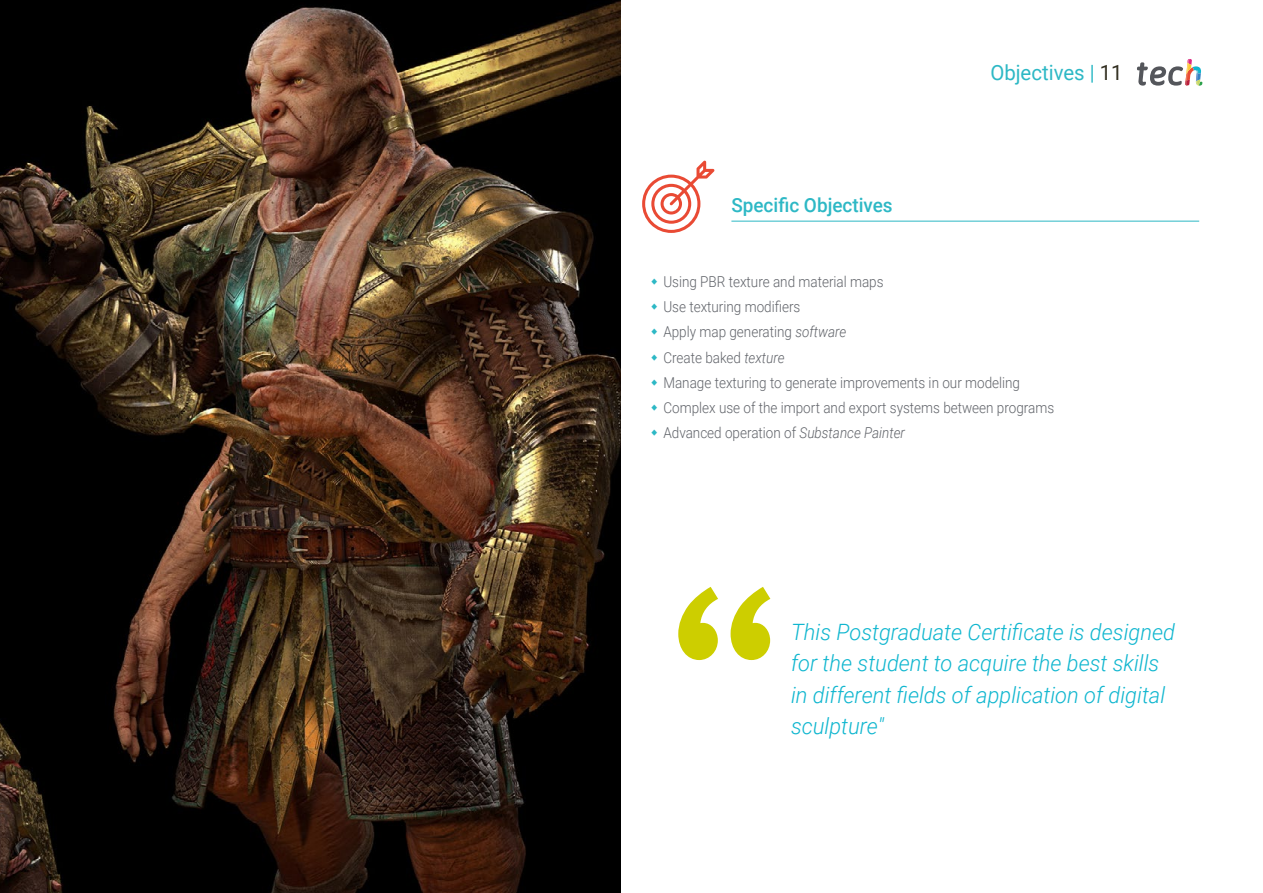
<style>
.page{position:relative;width:1263px;height:893px;background:#fff}
.page>*{position:absolute;margin:0;border:0;box-sizing:border-box;transform-origin:0 0}
.t1{font:italic 300 22.5px/31.5px "Roboto";color:#0fb6cf}
.t2{font:21px "Roboto";color:#2db8c5}
.t3{font:500 19.5px "Roboto";color:#2db8c5}
.t4{font:300 15px/25.2px "Roboto";color:#61646a;scale:.9 1}
.s1{color:#312e20}
.s2{font-style:italic}
</style>
<div class="page">
<hr style="left:731px;top:221px;width:468px;height:1px;background:#2db8c5">
<svg style="left:642px;top:161px;width:72px;height:72px"></svg>
<img style="left:0;top:0;width:621px;height:893px">
<svg style="left:1137px;top:59px;width:65px;height:27px"></svg>
<svg style="left:678px;top:587px;width:92px;height:73px"></svg>
<h3 class="t3" style="left:731px;top:192px;width:163px">Specific Objectives</h3>
<h2 class="t2" style="left:990px;top:57px;width:134px">Objectives | <span class="s1">11</span></h2>
<p class="t4" style="left:663px;top:268px;width:436px">Using PBR texture and material maps<br>Use texturing modifiers<br>Apply map generating <span class="s2">software<br></span>Create baked <span class="s2">texture<br></span>Manage texturing to generate improvements in our modeling Complex use of the import and export systems between programs Advanced operation of <span class="s2">Substance Painter</span></p>
<h1 class="t1" style="left:791px;top:615px;width:385px">This Postgraduate Certificate is designed for the student to acquire the best skills in different fields of application of digital sculpture"</h1>
</div>
